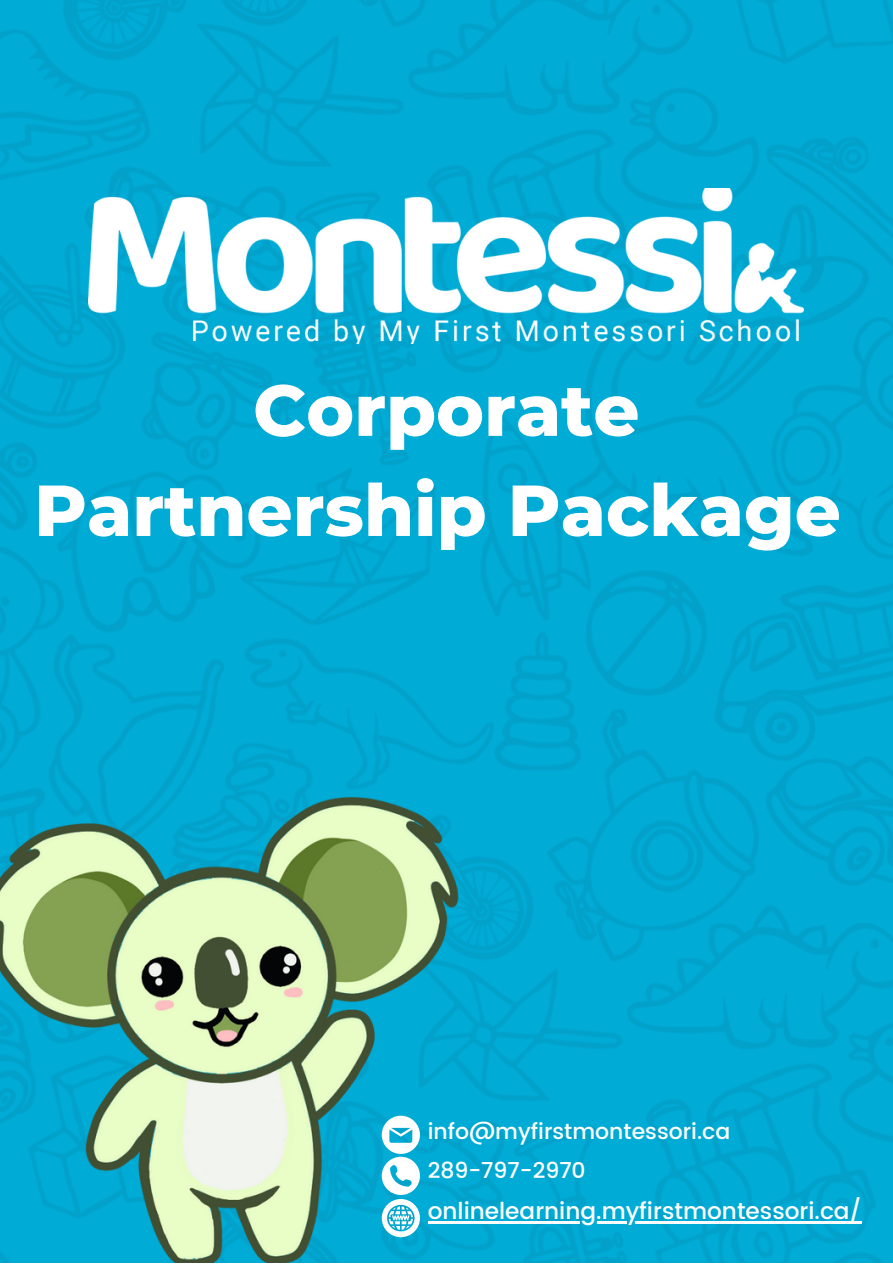
<style>
.page{position:relative;width:893px;height:1264px;background:#fff}
.page>*{position:absolute;margin:0;border:0;box-sizing:border-box;transform-origin:0 0}
.t1{font:800 72px/100.1px "Montserrat";color:#fefffe;text-align:center}
.t2{font:500 23.25px "Poppins";color:#fefffe}
.t3{font:500 22.05px/39.3px "Poppins";color:#fefffe}
</style>
<div class="page">
<img style="left:0;top:0;width:892px;height:1262px">
<img style="left:0;top:752px;width:461px;height:510px">
<hr style="left:427px;top:1221px;width:434px;height:2px;background:#fefffe">
<img style="left:89px;top:188px;width:714px;height:155px">
<h1 class="t1" style="left:34px;top:360px;width:808px">Corporate<br>Partnership Package</h1>
<p class="t3" style="left:427px;top:1111px;width:304px">info@myfirstmontessori.ca<br>289-797-2970</p>
<p class="t2" style="left:427px;top:1197px;width:435px">onlinelearning.myfirstmontessori.ca/</p>
</div>
